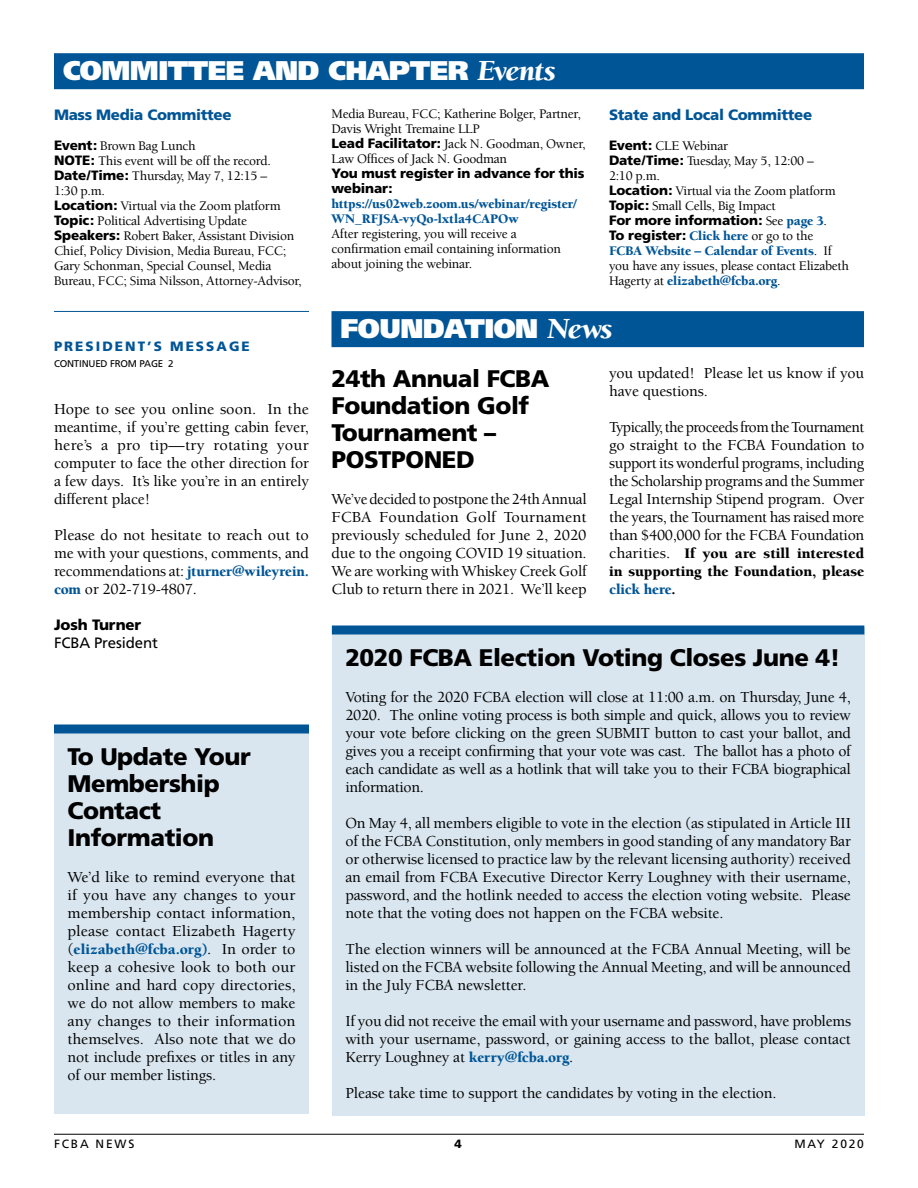
<style>
.page{position:relative;width:918px;height:1188px;background:#fff}
.page>*{position:absolute;margin:0;border:0;box-sizing:border-box;transform-origin:0 0}
.Section_Head{font:900 27px "Frutiger";letter-spacing:-.02em;color:#fff}
.Highlight_Box_Head{font:900 24px/27px "Frutiger";letter-spacing:-.015em;color:#000}
.Headline{font:900 24px/27px "Frutiger";letter-spacing:-.015em;color:#000}
.t1{font:500 15.75px/18px "Berkeley";letter-spacing:-.01em;color:#000;text-align:justify}
.t2{font:900 15px/18px "Berkeley";letter-spacing:-.01em;color:#000;text-align:justify}
.Comm_Cal_Headline{font:900 15px "Frutiger";letter-spacing:-.02em;color:#005596}
.t3{font:900 15px "Berkeley";color:#005596}
.Byline{font:15px "Frutiger";letter-spacing:-.01em;color:#000}
.Byline-2{font:900 15px "Frutiger";letter-spacing:-.01em;color:#000}
.Comm_Cal_List{font:500 13.5px/15px "Berkeley";letter-spacing:-.02em;color:#000}
.Comm_Cal_Body{font:500 13.5px/15px "Berkeley";letter-spacing:-.02em;color:#000}
.Comm_Cal_List-2{font:900 13.5px/15px "Frutiger";letter-spacing:-.01em;color:#000}
.Comm_Cal_List-3{font:900 13.5px/15px "Berkeley";letter-spacing:-.005em;color:#005596}
.Continued_From_Head{font:900 13.5px "Frutiger";letter-spacing:.15em;color:#005596}
.t4{font:12px "Frutiger";letter-spacing:.15em;color:#000}
.t5{font:900 12px "Frutiger";color:#000}
.Continued_From{font:9.75px "Frutiger";letter-spacing:-.02em;color:#000}
.s1{font-family:"Berkeley";font-style:italic;font-size:30px}
.s2{font-family:"Frutiger";font-weight:900}
.s3{font-family:"Berkeley";font-weight:500}
.s4{font-family:"Berkeley";color:#005596}
.s5{font-weight:900;color:#005596}
.s6{font-weight:900;font-size:15px;color:#005596}
.s7{font-weight:500;font-size:15.75px;color:#000}
.s8{font-weight:500;font-size:15.75px}
.s9{color:#005596}
</style>
<div class="page">
<hr style="left:54px;top:1134px;width:810px;height:1px;background:#000">
<div style="left:54px;top:53px;width:810px;height:36px;background:#005596"></div>
<div style="left:332px;top:311px;width:532px;height:36px;background:#005596"></div>
<div style="left:332px;top:628px;width:532px;height:488px;background:#d9e6ef"></div>
<div style="left:332px;top:626px;width:532px;height:8px;background:#005596"></div>
<div style="left:54px;top:727px;width:255px;height:387px;background:#d9e6ef"></div>
<div style="left:54px;top:724px;width:255px;height:10px;background:#005596"></div>
<hr style="left:54px;top:311px;width:255px;height:1px;background:#005596">
<p class="Section_Head" style="left:63px;top:54px;width:494px">COMMITTEE AND CHAPTER <span class="s1">Events</span></p>
<p class="Comm_Cal_Headline" style="left:54px;top:106px;width:179px">Mass Media Committee</p>
<p class="Comm_Cal_List" style="left:54px;top:138px;width:143px"><span class="s2">Event:</span> Brown Bag Lunch</p>
<p class="Comm_Cal_List" style="left:54px;top:153px;width:218px"><span class="s2">NOTE:</span> This event will be off the record.</p>
<p class="Comm_Cal_List" style="left:54px;top:168px;width:215px"><span class="s2">Date/Time:</span> Thursday, May 7, 12:15 –<br>1:30 p.m.</p>
<p class="Comm_Cal_List" style="left:54px;top:198px;width:228px"><span class="s2">Location:</span> Virtual via the Zoom platform</p>
<p class="Comm_Cal_List" style="left:54px;top:213px;width:195px"><span class="s2">Topic:</span> Political Advertising Update</p>
<p class="Comm_Cal_List" style="left:54px;top:228px;width:249px"><span class="s2">Speakers:</span> Robert Baker, Assistant Division Chief, Policy Division, Media Bureau, FCC; Gary Schonman, Special Counsel, Media Bureau, FCC; Sima Nilsson, Attorney-Advisor,</p>
<p class="Comm_Cal_List" style="left:332px;top:107px;width:251px">Media Bureau, FCC; Katherine Bolger, Partner,<br>Davis Wright Tremaine LLP</p>
<p class="Comm_Cal_List" style="left:332px;top:137px;width:256px"><span class="s2">Lead Facilitator:</span> Jack N. Goodman, Owner,<br>Law Offices of Jack N. Goodman</p>
<p class="Comm_Cal_List-2" style="left:332px;top:166px;width:255px">You must register in advance for this webinar:</p>
<p class="Comm_Cal_List-3" style="left:332px;top:197px;width:247px">https://us02web.zoom.us/webinar/register/<br>WN_RFJSA-vyQo-lxtla4CAPOw</p>
<p class="Comm_Cal_Body" style="left:332px;top:227px;width:231px">After registering, you will receive a confirmation email containing information about joining the webinar.</p>
<p class="Comm_Cal_Headline" style="left:609px;top:106px;width:205px">State and Local Committee</p>
<p class="Comm_Cal_List" style="left:609px;top:138px;width:121px"><span class="s2">Event:</span> CLE Webinar</p>
<p class="Comm_Cal_List" style="left:609px;top:153px;width:206px"><span class="s2">Date/Time:</span> Tuesday, May 5, 12:00 –<br>2:10 p.m.</p>
<p class="Comm_Cal_List" style="left:609px;top:183px;width:228px"><span class="s2">Location:</span> Virtual via the Zoom platform</p>
<p class="Comm_Cal_List" style="left:609px;top:198px;width:168px"><span class="s2">Topic:</span> Small Cells, Big Impact</p>
<p class="Comm_Cal_List-2" style="left:609px;top:213px;width:219px">For more information: <span class="s3">See</span> <span class="s4">page 3</span><span class="s3">.</span></p>
<p class="Comm_Cal_List" style="left:609px;top:228px;width:242px"><span class="s2">To register:</span> <span class="s5">Click here</span> or go to the <span class="s5">FCBA Website – Calendar of Events</span>. If you have any issues, please contact Elizabeth Hagerty at <span class="s5">elizabeth@fcba.org</span>.</p>
<p class="Continued_From_Head" style="left:54px;top:338px;width:197px">PRESIDENT’S MESSAGE</p>
<p class="Continued_From" style="left:54px;top:358px;width:121px">CONTINUED FROM PAGE 2</p>
<p class="t1" style="left:54px;top:400px;width:257px">Hope to see you online soon. In the meantime, if you’re getting cabin fever, here’s a pro tip—try rotating your computer to face the other direction for a few days. It’s like you’re in an entirely different place!</p>
<p class="t1" style="left:54px;top:526px;width:257px">Please do not hesitate to reach out to me with your questions, comments, and recommendations at: <span class="s6">jturner@wileyrein. com</span> or 202-719-4807.</p>
<p class="Byline-2" style="left:54px;top:616px;width:89px">Josh Turner</p>
<p class="Byline" style="left:54px;top:634px;width:105px">FCBA President</p>
<p class="Highlight_Box_Head" style="left:68px;top:743px;width:185px">To Update Your<br>Membership<br>Contact<br>Information</p>
<p class="t1" style="left:68px;top:868px;width:229px">We’d like to remind everyone that if you have any changes to your membership contact information, please contact Elizabeth Hagerty</p>
<p class="t3" style="left:68px;top:941px;width:230px"><span class="s7">(</span>elizabeth@fcba.org)<span class="s7">. In order to</span></p>
<p class="t1" style="left:68px;top:958px;width:230px">keep a cohesive look to both our online and hard copy directories, we do not allow members to make any changes to their information themselves. Also note that we do not include prefixes or titles in any of our member listings.</p>
<p class="Section_Head" style="left:340px;top:312px;width:274px">FOUNDATION <span class="s1">News</span></p>
<p class="Headline" style="left:332px;top:365px;width:220px">24th Annual FCBA<br>Foundation Golf<br>Tournament –<br>POSTPONED</p>
<p class="t1" style="left:332px;top:490px;width:257px">We’ve decided to postpone the 24th Annual FCBA Foundation Golf Tournament previously scheduled for June 2, 2020 due to the ongoing COVID 19 situation.<br>We are working with Whiskey Creek Golf Club to return there in 2021. We’ll keep</p>
<p class="t1" style="left:609px;top:364px;width:257px">you updated! Please let us know if you have questions.</p>
<p class="t1" style="left:609px;top:418px;width:257px">Typically, the proceeds from the Tournament go straight to the FCBA Foundation to support its wonderful programs, including the Scholarship programs and the Summer Legal Internship Stipend program. Over the years, the Tournament has raised more than $400,000 for the FCBA Foundation</p>
<p class="t2" style="left:609px;top:545px;width:257px"><span class="s8">charities.</span> If you are still interested in supporting the Foundation, please <span class="s9">click here</span>.</p>
<p class="Highlight_Box_Head" style="left:345px;top:644px;width:497px">2020 FCBA Election Voting Closes June 4!</p>
<p class="t1" style="left:345px;top:688px;width:507px">Voting for the 2020 FCBA election will close at 11:00 a.m. on Thursday, June 4, 2020. The online voting process is both simple and quick, allows you to review your vote before clicking on the green SUBMIT button to cast your ballot, and gives you a receipt confirming that your vote was cast. The ballot has a photo of each candidate as well as a hotlink that will take you to their FCBA biographical information.</p>
<p class="t1" style="left:345px;top:814px;width:507px">On May 4, all members eligible to vote in the election (as stipulated in Article III of the FCBA Constitution, only members in good standing of any mandatory Bar or otherwise licensed to practice law by the relevant licensing authority) received an email from FCBA Executive Director Kerry Loughney with their username, password, and the hotlink needed to access the election voting website. Please note that the voting does not happen on the FCBA website.</p>
<p class="t1" style="left:345px;top:940px;width:507px">The election winners will be announced at the FCBA Annual Meeting, will be listed on the FCBA website following the Annual Meeting, and will be announced in the July FCBA newsletter.</p>
<p class="t1" style="left:345px;top:1012px;width:507px">If you did not receive the email with your username and password, have problems with your username, password, or gaining access to the ballot, please contact Kerry Loughney at <span class="s6">kerry@fcba.org</span>.</p>
<p class="t1" style="left:345px;top:1084px;width:433px">Please take time to support the candidates by voting in the election.</p>
<p class="t4" style="left:54px;top:1137px;width:82px">FCBA NEWS</p>
<p class="t5" style="left:454px;top:1137px;width:9px">4</p>
<p class="t4" style="left:794px;top:1137px;width:71px">MAY 2020</p>
</div>
